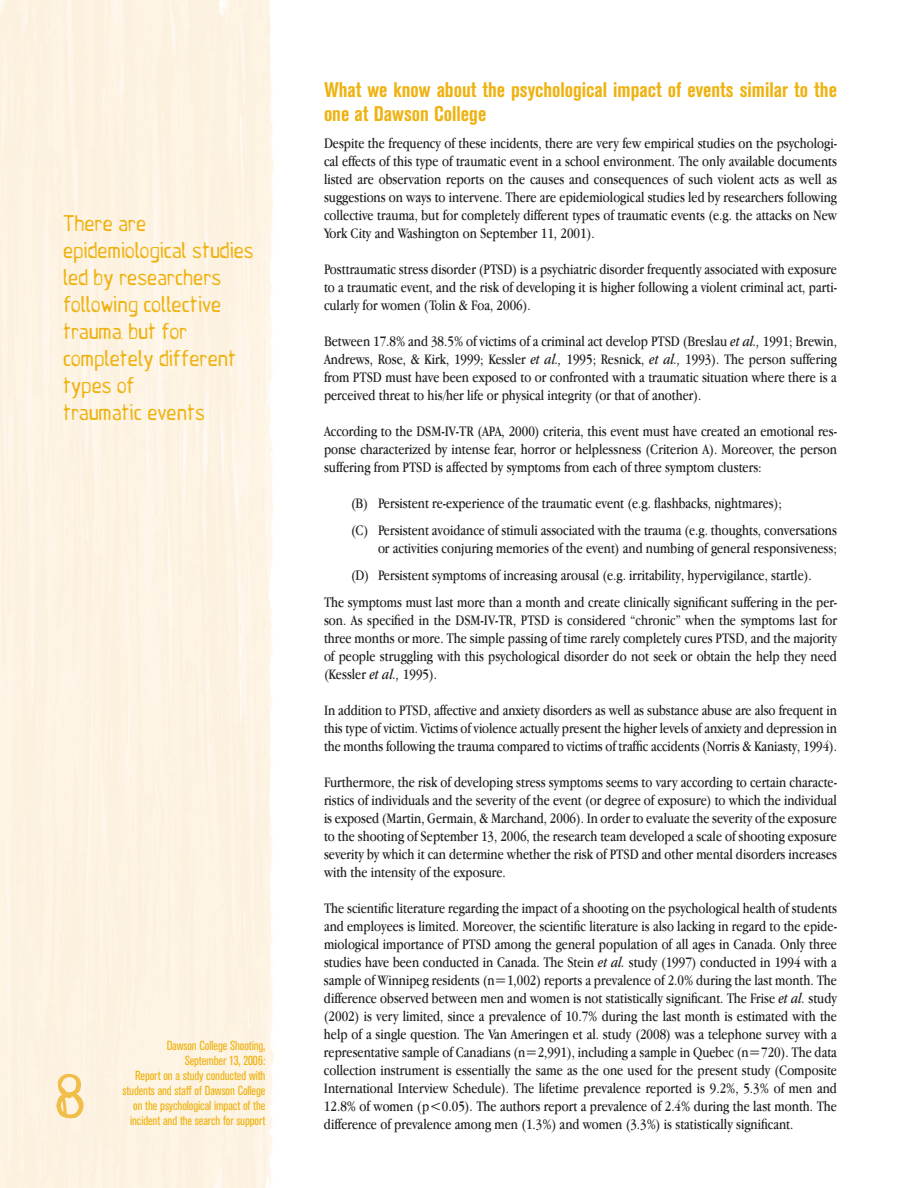
<style>
.page{position:relative;width:918px;height:1188px;background:#fff}
.page>*{position:absolute;margin:0;border:0;box-sizing:border-box;transform-origin:0 0}
.t1{font:57px "Boomshanker Solid";color:#f2be4a}
.t2{font:21px/27px "Boomshanker Solid";color:#eeb211}
.t3{font:700 condensed 21px/24px "Akzidenz Grotesk BE";color:#eeb211}
.t4{font:15px/18px "Apple Garamond";color:#231f20;text-align:justify}
.t5{font:condensed 13.05px/15px "Akzidenz Grotesk BE";letter-spacing:-.01em;color:#eeb211;text-align:right}
.s1{font-style:italic}
</style>
<div class="page">
<div style="left:0;top:0;width:274px;height:1188px;background:#fdf4e3"></div>
<h2 class="t2" style="left:63px;top:212px;width:192px">There are epidemiological studies led by researchers following collective trauma, but for completely different types of<br>traumatic events</h2>
<h1 class="t1" style="left:54px;top:1074px;width:33px">8</h1>
<p class="t5" style="left:122px;top:1039px;width:145px">Dawson College Shooting,<br>September 13, 2006:<br>Report on a study conducted with students and staff of Dawson College on the psychological impact of the incident and the search for support</p>
<h2 class="t3" style="left:324px;top:79px;width:515px">What we know about the psychological impact of events similar to the one at Dawson College</h2>
<p class="t4" style="left:324px;top:135px;width:515px">Despite the frequency of these incidents, there are very few empirical studies on the psychologi&shy;cal effects of this type of traumatic event in a school environment. The only available documents listed are observation reports on the causes and consequences of such violent acts as well as suggestions on ways to intervene. There are epidemiological studies led by researchers following collective trauma, but for completely different types of traumatic events (e.g. the attacks on New York City and Washington on September 11, 2001).</p>
<p class="t4" style="left:324px;top:261px;width:515px">Posttraumatic stress disorder (PTSD) is a psychiatric disorder frequently associated with exposure to a traumatic event, and the risk of developing it is higher following a violent criminal act, parti&shy;cularly for women (Tolin &amp; Foa, 2006).</p>
<p class="t4" style="left:324px;top:333px;width:515px">Between 17.8% and 38.5% of victims of a criminal act develop PTSD (Breslau <span class="s1">et al.,</span> 1991; Brewin, Andrews, Rose, &amp; Kirk, 1999; Kessler <span class="s1">et al.,</span> 1995; Resnick, <span class="s1">et al.,</span> 1993). The person suffering from PTSD must have been exposed to or confronted with a traumatic situation where there is a perceived threat to his/her life or physical integrity (or that of another).</p>
<p class="t4" style="left:324px;top:423px;width:515px">According to the DSM-IV-TR (APA, 2000) criteria, this event must have created an emotional res&shy;ponse characterized by intense fear, horror or helplessness (Criterion A). Moreover, the person suffering from PTSD is affected by symptoms from each of three symptom clusters:</p>
<p class="t4" style="left:351px;top:491px;width:488px;line-height:27px">(B) Persistent re-experience of the traumatic event (e.g. flashbacks, nightmares);<br>(C) Persistent avoidance of stimuli associated with the trauma (e.g. thoughts, conversations</p>
<p class="t4" style="left:378px;top:540px;width:461px">or activities conjuring memories of the event) and numbing of general responsiveness;</p>
<p class="t4" style="left:351px;top:567px;width:462px">(D) Persistent symptoms of increasing arousal (e.g. irritability, hypervigilance, startle).</p>
<p class="t4" style="left:324px;top:594px;width:515px">The symptoms must last more than a month and create clinically significant suffering in the per-</p>
<p class="t4" style="left:324px;top:612px;width:515px">son. As specified in the DSM-IV-TR, PTSD is considered “chronic” when the symptoms last for three months or more. The simple passing of time rarely completely cures PTSD, and the majority of people struggling with this psychological disorder do not seek or obtain the help they need (Kessler <span class="s1">et al.,</span> 1995).</p>
<p class="t4" style="left:324px;top:702px;width:515px">In addition to PTSD, affective and anxiety disorders as well as substance abuse are also frequent in this type of victim. Victims of violence actually present the higher levels of anxiety and depression in the months following the trauma compared to victims of traffic accidents (Norris &amp; Kaniasty, 1994).</p>
<p class="t4" style="left:324px;top:774px;width:515px">Furthermore, the risk of developing stress symptoms seems to vary according to certain characte&shy;ristics of individuals and the severity of the event (or degree of exposure) to which the individual is exposed (Martin, Germain, &amp; Marchand, 2006). In order to evaluate the severity of the exposure to the shooting of September 13, 2006, the research team developed a scale of shooting exposure severity by which it can determine whether the risk of PTSD and other mental disorders increases with the intensity of the exposure.</p>
<p class="t4" style="left:324px;top:900px;width:515px">The scientific literature regarding the impact of a shooting on the psychological health of students and employees is limited. Moreover, the scientific literature is also lacking in regard to the epide&shy;miological importance of PTSD among the general population of all ages in Canada. Only three studies have been conducted in Canada. The Stein <span class="s1">et al.</span> study (1997) conducted in 1994 with a sample of Winnipeg residents (n=1,002) reports a prevalence of 2.0% during the last month. The difference observed between men and women is not statistically significant. The Frise <span class="s1">et al.</span> study (2002) is very limited, since a prevalence of 10.7% during the last month is estimated with the help of a single question. The Van Ameringen et al. study (2008) was a telephone survey with a representative sample of Canadians (n=2,991), including a sample in Quebec (n=720). The data collection instrument is essentially the same as the one used for the present study (Composite International Interview Schedule). The lifetime prevalence reported is 9.2%, 5.3% of men and 12.8% of women (p&lt;0.05). The authors report a prevalence of 2.4% during the last month. The difference of prevalence among men (1.3%) and women (3.3%) is statistically significant.</p>
</div>
